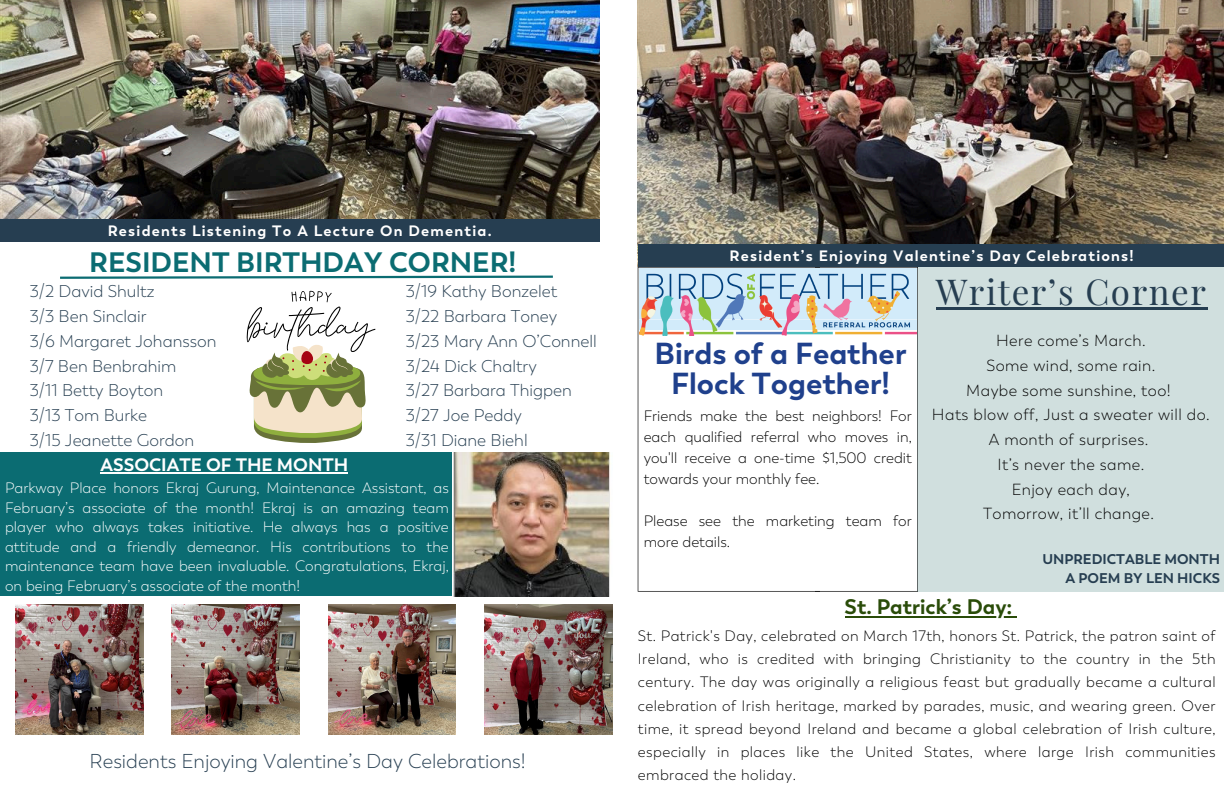
<style>
.page{position:relative;width:1224px;height:792px;background:#fff}
.page>*{position:absolute;margin:0;border:0;box-sizing:border-box;transform-origin:0 0}
.t1{font:35px "Playfair Display";letter-spacing:.045em;color:#263e51}
.t2{font:700 30.3px/30px "Trenda";color:#1f408c;text-align:center}
.t3{font:700 28px "Trenda";color:#0b6c72}
.t4{font:700 21px "Trenda";color:#2a4c09}
.t5{font:300 20px "Trenda";color:#263e51}
.t6{font:700 18px "Trenda";color:#fff}
.t7{font:300 17px "Trenda";color:#263e51}
.t8{font:300 16px "Trenda";letter-spacing:.025em;color:#000}
.t9{font:300 15px/23.2px "Trenda";color:#000;text-align:justify}
.t10{font:300 15px/19.5px "Trenda";color:#fff;text-align:justify}
.t11{font:700 15px "Trenda";letter-spacing:.08em;color:#fff}
.t12{font:700 14px "Trenda";color:#263e51}
</style>
<div class="page">
<div style="left:0;top:452px;width:612px;height:144px;background:#0b6c72"></div>
<img style="left:0;top:0;width:599px;height:220px">
<div style="left:0;top:220px;width:599px;height:22px;background:#263e51"></div>
<svg style="left:60px;top:275px;width:493px;height:4px"></svg>
<div style="left:918px;top:267px;width:306px;height:324px;background:#d0dfde"></div>
<img style="left:638px;top:0;width:586px;height:245px">
<img style="left:452px;top:452px;width:160px;height:144px">
<svg style="left:638px;top:267px;width:177px;height:325px"></svg>
<svg style="left:815px;top:267px;width:103px;height:325px"></svg>
<img style="left:640px;top:268px;width:276px;height:68px">
<img style="left:172px;top:605px;width:127px;height:130px">
<img style="left:328px;top:605px;width:128px;height:130px">
<img style="left:485px;top:605px;width:127px;height:130px">
<div style="left:638px;top:245px;width:586px;height:22px;background:#263e51"></div>
<img style="left:16px;top:605px;width:127px;height:130px">
<svg style="left:246px;top:291px;width:129px;height:152px"></svg>
<hr style="left:100px;top:472px;width:248px;height:2px;background:#fff">
<hr style="left:936px;top:307px;width:271px;height:3px;background:#263e51">
<hr style="left:845px;top:616px;width:167px;height:1px;background:#2a4c09">
<p class="t11" style="left:108px;top:222px;width:385px">Residents Listening To A Lecture On Dementia.</p>
<p class="t3" style="left:89px;top:245px;width:428px">RESIDENT BIRTHDAY CORNER!</p>
<p class="t7" style="left:30px;top:282px;width:126px">3/2 David Shultz</p>
<p class="t7" style="left:30px;top:307px;width:119px">3/3 Ben Sinclair</p>
<p class="t7" style="left:30px;top:332px;width:188px">3/6 Margaret Johansson</p>
<p class="t7" style="left:30px;top:356px;width:148px">3/7 Ben Benbrahim</p>
<p class="t7" style="left:30px;top:381px;width:135px">3/11 Betty Boyton</p>
<p class="t7" style="left:30px;top:406px;width:119px">3/13 Tom Burke</p>
<p class="t7" style="left:30px;top:431px;width:166px">3/15 Jeanette Gordon</p>
<p class="t6" style="left:100px;top:454px;width:249px">ASSOCIATE OF THE MONTH</p>
<p class="t7" style="left:406px;top:282px;width:153px">3/19 Kathy Bonzelet</p>
<p class="t7" style="left:406px;top:307px;width:153px">3/22 Barbara Toney</p>
<p class="t7" style="left:406px;top:332px;width:192px">3/23 Mary Ann O’Connell</p>
<p class="t7" style="left:406px;top:356px;width:132px">3/24 Dick Chaltry</p>
<p class="t7" style="left:406px;top:381px;width:168px">3/27 Barbara Thigpen</p>
<p class="t7" style="left:406px;top:406px;width:118px">3/27 Joe Peddy</p>
<p class="t7" style="left:406px;top:431px;width:123px">3/31 Diane Biehl</p>
<p class="t10" style="left:5px;top:479px;width:445px">Parkway Place honors Ekraj Gurung, Maintenance Assistant, as February’s associate of the month! Ekraj is an amazing team player who always takes initiative. He always has a positive attitude and a friendly demeanor. His contributions to the maintenance team have been invaluable. Congratulations, Ekraj, on being February’s associate of the month!</p>
<p class="t5" style="left:90px;top:750px;width:438px">Residents Enjoying Valentine’s Day Celebrations!</p>
<h6 class="t11" style="left:730px;top:246px;width:406px">Resident’s Enjoying Valentine’s Day Celebrations!</h6>
<p class="t2" style="left:655px;top:338px;width:253px">Birds of a Feather<br>Flock Together!</p>
<p class="t9" style="left:644px;top:406px;width:270px;line-height:21px">Friends make the best neighbors! For each qualified referral who moves in, you'll receive a one-time $1,500 credit towards your monthly fee.</p>
<p class="t9" style="left:644px;top:511px;width:270px;line-height:21px">Please see the marketing team for more details.</p>
<p class="t1" style="left:936px;top:267px;width:272px">Writer’s Corner</p>
<p class="t8" style="left:996px;top:332px;width:151px">Here come’s March.</p>
<p class="t8" style="left:986px;top:356px;width:170px">Some wind, some rain.</p>
<p class="t8" style="left:966px;top:381px;width:206px">Maybe some sunshine, too!</p>
<p class="t8" style="left:932px;top:406px;width:279px">Hats blow off, Just a sweater will do.</p>
<h5 class="t8" style="left:989px;top:431px;width:161px">A month of surprises.</h5>
<p class="t8" style="left:997px;top:455px;width:148px">It’s never the same.</p>
<p class="t8" style="left:1012px;top:480px;width:120px">Enjoy each day,</p>
<p class="t8" style="left:983px;top:505px;width:172px">Tomorrow, it’ll change.</p>
<h1 class="t12" style="left:1042px;top:550px;width:179px">UNPREDICTABLE MONTH</h1>
<p class="t12" style="left:1065px;top:570px;width:156px">A POEM BY LEN HICKS</p>
<p class="t4" style="left:845px;top:594px;width:169px">St. Patrick’s Day:</p>
<p class="t9" style="left:638px;top:624px;width:579px">St. Patrick's Day, celebrated on March 17th, honors St. Patrick, the patron saint of Ireland, who is credited with bringing Christianity to the country in the 5th century. The day was originally a religious feast but gradually became a cultural celebration of Irish heritage, marked by parades, music, and wearing green. Over time, it spread beyond Ireland and became a global celebration of Irish culture, especially in places like the United States, where large Irish communities embraced the holiday.</p>
</div>
